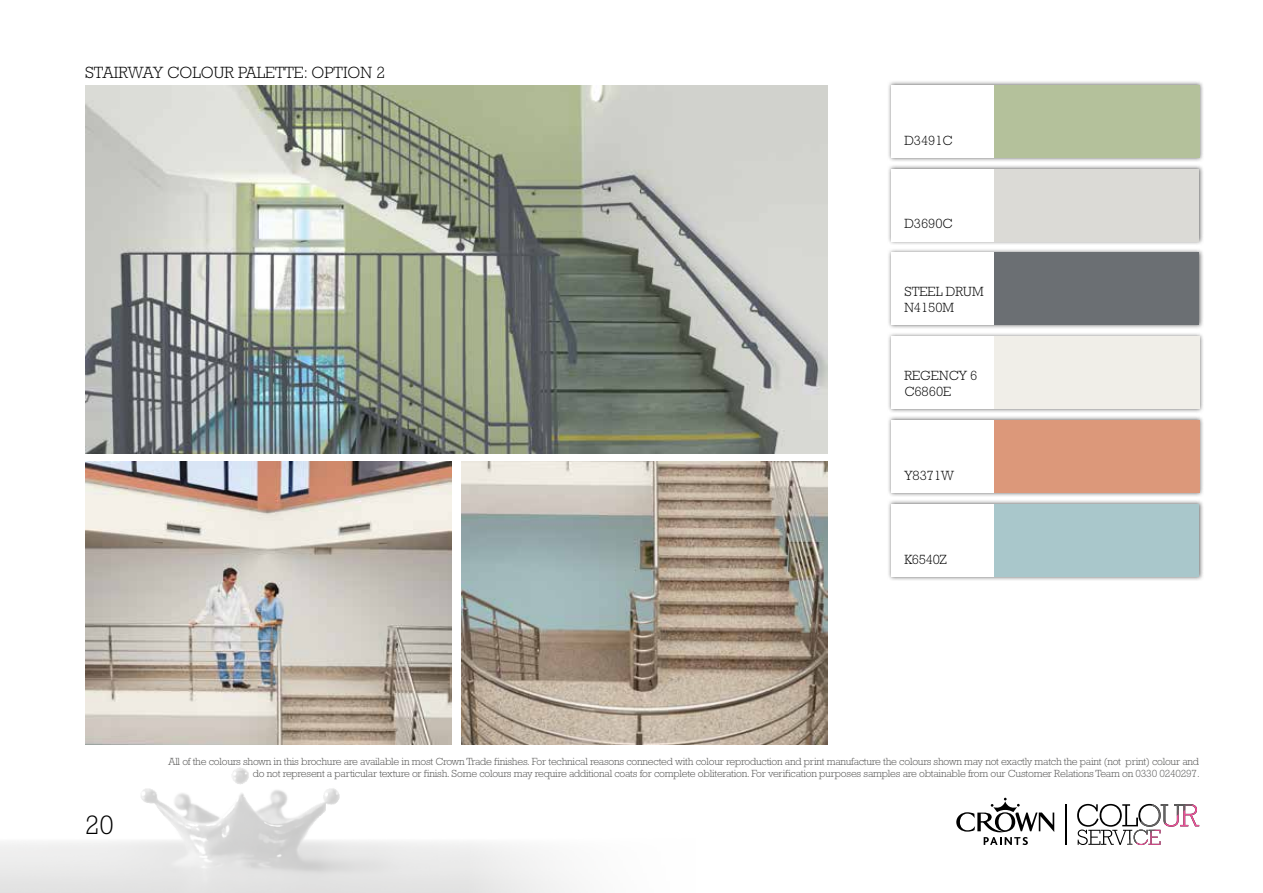
<style>
.page{position:relative;width:1263px;height:893px;background:#fff}
.page>*{position:absolute;margin:0;border:0;box-sizing:border-box;transform-origin:0 0}
.t1{font:300 27px "Rockwell Std";color:#000}
.t2{font:300 16.5px "Rockwell Std";color:#000}
.t3{font:300 13.5px/16.5px "Rockwell Std";color:#000}
.t4{font:300 10.5px/12px "Rockwell Std";letter-spacing:-.02em;color:#575756;text-align:right}
</style>
<div class="page">
<img style="left:0;top:744px;width:723px;height:149px">
<svg style="left:1077px;top:804px;width:122px;height:41px"></svg>
<svg style="left:956px;top:798px;width:98px;height:47px"></svg>
<hr style="left:1066px;top:804px;width:1px;height:41px;background:#000">
<img style="left:85px;top:85px;width:743px;height:368px">
<img style="left:85px;top:462px;width:366px;height:282px">
<img style="left:461px;top:462px;width:367px;height:282px">
<div style="left:887px;top:80px;width:317px;height:82px;background:#000;opacity:.6"></div>
<div style="left:891px;top:85px;width:308px;height:72px;background:#fff"></div>
<div style="left:994px;top:85px;width:205px;height:72px;background:#b4c19b"></div>
<div style="left:887px;top:332px;width:317px;height:81px;background:#000;opacity:.6"></div>
<div style="left:891px;top:337px;width:308px;height:72px;background:#fff"></div>
<div style="left:994px;top:337px;width:205px;height:72px;background:#f0eee8"></div>
<div style="left:887px;top:416px;width:317px;height:81px;background:#000;opacity:.6"></div>
<div style="left:891px;top:420px;width:308px;height:73px;background:#fff"></div>
<div style="left:994px;top:420px;width:205px;height:73px;background:#dc987a"></div>
<div style="left:887px;top:164px;width:317px;height:82px;background:#000;opacity:.6"></div>
<div style="left:891px;top:169px;width:308px;height:72px;background:#fff"></div>
<div style="left:994px;top:169px;width:205px;height:72px;background:#dbdad6"></div>
<div style="left:887px;top:248px;width:317px;height:82px;background:#000;opacity:.6"></div>
<div style="left:891px;top:253px;width:308px;height:72px;background:#fff"></div>
<div style="left:994px;top:253px;width:205px;height:72px;background:#6b6f73"></div>
<div style="left:887px;top:499px;width:317px;height:82px;background:#000;opacity:.6"></div>
<div style="left:891px;top:504px;width:308px;height:72px;background:#fff"></div>
<div style="left:994px;top:504px;width:205px;height:72px;background:#a9c7cb"></div>
<h2 class="t2" style="left:85px;top:63px;width:302px">STAIRWAY COLOUR PALETTE: OPTION 2</h2>
<p class="t3" style="left:904px;top:132px;width:50px">D3491C</p>
<p class="t3" style="left:904px;top:216px;width:50px">D3690C</p>
<p class="t3" style="left:904px;top:283px;width:81px">STEEL DRUM<br>N4150M</p>
<p class="t3" style="left:904px;top:367px;width:75px">REGENCY 6<br>C6860E</p>
<p class="t3" style="left:904px;top:467px;width:51px">Y8371W</p>
<p class="t3" style="left:904px;top:551px;width:44px">K6540Z</p>
<h1 class="t1" style="left:85px;top:810px;width:30px">20</h1>
<p class="t4" style="left:169px;top:756px;width:1032px">All of the colours shown in this brochure are available in most Crown Trade finishes. For technical reasons connected with colour reproduction and print manufacture the colours shown may not exactly match the paint (not print) colour and do not represent a particular texture or finish. Some colours may require additional coats for complete obliteration. For verification purposes samples are obtainable from our Customer Relations Team on 0330 0240297.</p>
</div>
